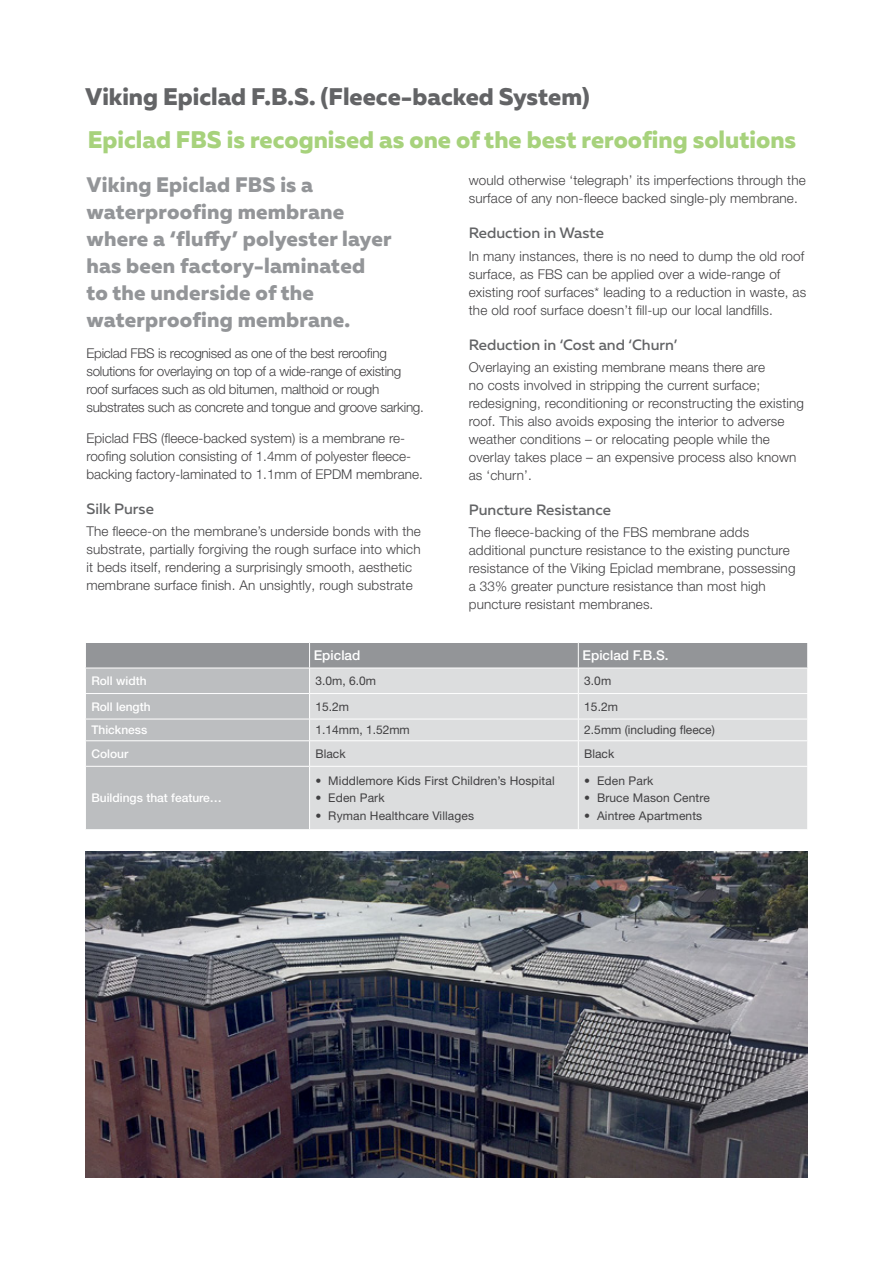
<style>
.page{position:relative;width:893px;height:1263px;background:#fff}
.page>*{position:absolute;margin:0;border:0;box-sizing:border-box;transform-origin:0 0}
.t1{font:800 24px "Muller";color:#a7d27c}
.t2{font:800 24px "Muller";color:#636466}
.t3{font:800 21px/27px "Muller";letter-spacing:.01em;color:#939598}
.t4{font:500 15px "Muller";color:#636466}
.t5{font:300 13.5px/18px "Helvetica Neue LT Pro";letter-spacing:.01em;color:#414042}
.t6{font:300 13.5px/18px "Helvetica Neue LT Pro";letter-spacing:-.02em;color:#414042}
.t7{font:500 13.5px "Helvetica Neue LT Pro";color:#fff}
.t8{font:12px "Helvetica Neue LT Pro";letter-spacing:.01em;color:#414042}
.t9{font:500 12px "Helvetica Neue LT Pro";color:#fff}
</style>
<div class="page">
<svg style="left:85px;top:642px;width:723px;height:187px;background:#cbccce"></svg>
<hr style="left:85px;top:766px;width:225px;height:1px;background:#fff">
<hr style="left:85px;top:767px;width:1px;height:62px;background:#fff">
<hr style="left:310px;top:766px;width:268px;height:1px;background:#fff">
<hr style="left:309px;top:767px;width:1px;height:62px;background:#fff">
<hr style="left:578px;top:766px;width:230px;height:1px;background:#fff">
<hr style="left:578px;top:767px;width:1px;height:62px;background:#fff">
<hr style="left:807px;top:767px;width:1px;height:62px;background:#fff">
<img style="left:85px;top:851px;width:723px;height:327px">
<h1 class="t2" style="left:85px;top:82px;width:506px">Viking Epiclad F.B.S. (Fleece-backed System)</h1>
<h1 class="t1" style="left:88px;top:124px;width:710px">Epiclad FBS is recognised as one of the best reroofing solutions</h1>
<h2 class="t3" style="left:86px;top:171px;width:307px">Viking Epiclad FBS is a waterproofing membrane where a ‘fluffy’ polyester layer has been factory-laminated to the underside of the waterproofing membrane.</h2>
<p class="t6" style="left:86px;top:344px;width:339px">Epiclad FBS is recognised as one of the best reroofing solutions for overlaying on top of a wide-range of existing roof surfaces such as old bitumen, malthoid or rough substrates such as concrete and tongue and groove sarking.</p>
<p class="t5" style="left:86px;top:429px;width:338px">Epiclad FBS (fleece-backed system) is a membrane re&shy;roofing solution consisting of 1.4mm of polyester fleece&shy;backing factory-laminated to 1.1mm of EPDM membrane.</p>
<p class="t4" style="left:86px;top:499px;width:69px">Silk Purse</p>
<p class="t5" style="left:86px;top:522px;width:336px">The fleece-on the membrane’s underside bonds with the substrate, partially forgiving the rough surface into which it beds itself, rendering a surprisingly smooth, aesthetic membrane surface finish. An unsightly, rough substrate</p>
<p class="t5" style="left:469px;top:171px;width:338px">would otherwise ‘telegraph’ its imperfections through the surface of any non-fleece backed single-ply membrane.</p>
<p class="t4" style="left:469px;top:224px;width:137px">Reduction in Waste</p>
<p class="t5" style="left:469px;top:247px;width:339px">In many instances, there is no need to dump the old roof surface, as FBS can be applied over a wide-range of existing roof surfaces* leading to a reduction in waste, as the old roof surface doesn’t fill-up our local landfills.</p>
<p class="t4" style="left:469px;top:335px;width:210px">Reduction in ‘Cost and ‘Churn’</p>
<p class="t5" style="left:469px;top:358px;width:337px">Overlaying an existing membrane means there are<br>no costs involved in stripping the current surface; redesigning, reconditioning or reconstructing the existing roof. This also avoids exposing the interior to adverse weather conditions – or relocating people while the overlay takes place – an expensive process also known as ‘churn’.</p>
<p class="t4" style="left:469px;top:500px;width:144px">Puncture Resistance</p>
<p class="t5" style="left:469px;top:523px;width:328px">The fleece-backing of the FBS membrane adds additional puncture resistance to the existing puncture resistance of the Viking Epiclad membrane, possessing a 33% greater puncture resistance than most high puncture resistant membranes.</p>
<p class="t7" style="left:314px;top:647px;width:48px">Epiclad</p>
<p class="t7" style="left:583px;top:647px;width:88px">Epiclad F.B.S.</p>
<p class="t9" style="left:91px;top:673px;width:57px">Roll width</p>
<p class="t8" style="left:316px;top:673px;width:62px">3.0m, 6.0m</p>
<p class="t8" style="left:584px;top:673px;width:28px">3.0m</p>
<p class="t9" style="left:91px;top:699px;width:61px">Roll length</p>
<p class="t8" style="left:316px;top:699px;width:35px">15.2m</p>
<p class="t8" style="left:584px;top:699px;width:35px">15.2m</p>
<p class="t9" style="left:91px;top:723px;width:58px">Thickness</p>
<p class="t8" style="left:316px;top:722px;width:96px">1.14mm, 1.52mm</p>
<p class="t8" style="left:584px;top:722px;width:132px">2.5mm (including fleece)</p>
<p class="t9" style="left:91px;top:746px;width:38px">Colour</p>
<p class="t8" style="left:316px;top:746px;width:32px">Black</p>
<p class="t8" style="left:584px;top:746px;width:31px">Black</p>
<p class="t9" style="left:91px;top:791px;width:132px">Buildings that feature…</p>
<p class="t8" style="left:316px;top:773px;width:241px">• Middlemore Kids First Children’s Hospital</p>
<p class="t8" style="left:316px;top:791px;width:71px">• Eden Park</p>
<p class="t8" style="left:316px;top:808px;width:160px">• Ryman Healthcare Villages</p>
<p class="t8" style="left:584px;top:773px;width:71px">• Eden Park</p>
<p class="t8" style="left:584px;top:791px;width:127px">• Bruce Mason Centre</p>
<p class="t8" style="left:584px;top:808px;width:119px">• Aintree Apartments</p>
</div>
